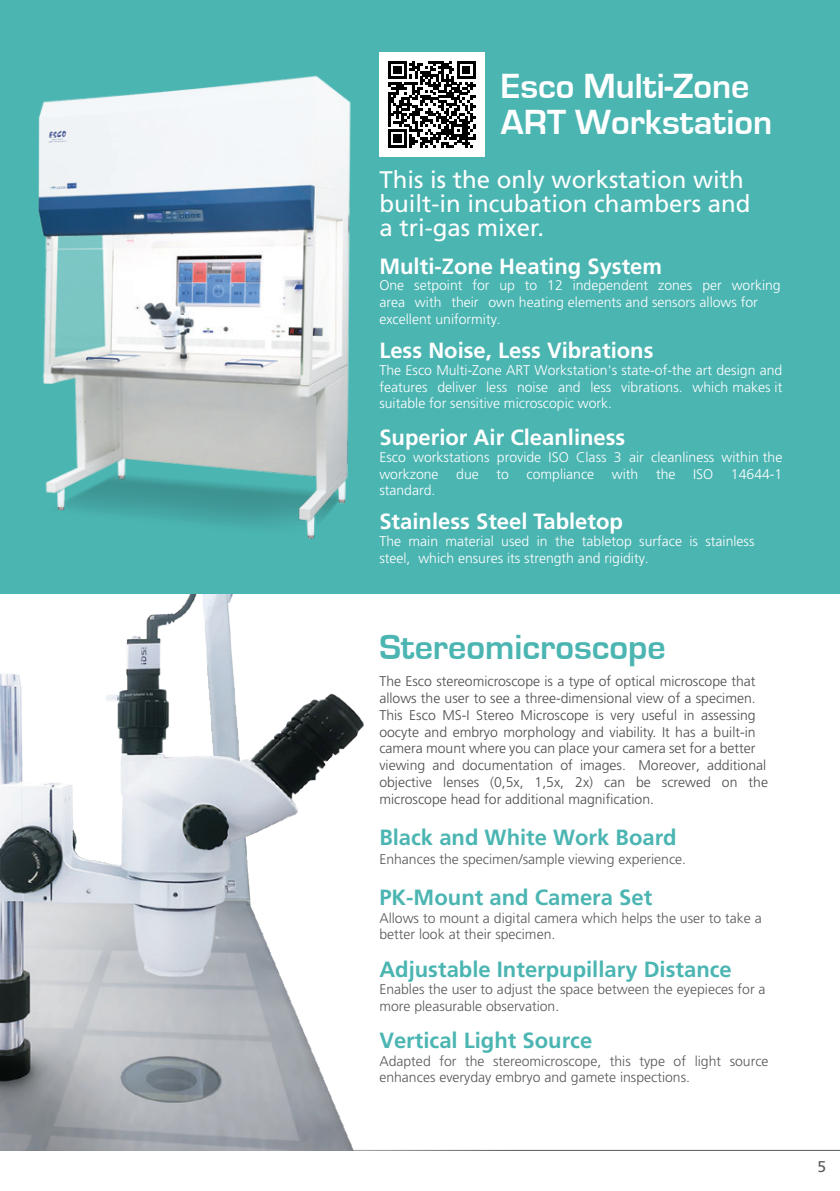
<style>
.page{position:relative;width:840px;height:1191px;background:#fff}
.page>*{position:absolute;margin:0;border:0;box-sizing:border-box;transform-origin:0 0}
.t1{font:700 36px/36px "Eurostile";color:#fff}
.t2{font:700 36px "Eurostile";color:#4bb5b2}
.t3{font:24px/24px "Frutiger LT Std";color:#fff}
.t4{font:700 22px "Frutiger LT Std";color:#4bb5b2}
.t5{font:700 22px "Frutiger LT Std";color:#fff}
.t6{font:15.6px "Frutiger LT Std";color:#57585a}
.t7{font:300 14px/16.8px "Frutiger LT Std";color:#fff}
.t8{font:300 14px/16.8px "Frutiger LT Std";color:#4b4c4d}
.t9{font:300 14px/16.8px "Frutiger LT Std";color:#57585a}
</style>
<div class="page">
<hr style="left:86px;top:1149px;width:753px;height:1px;background:#57585a">
<img style="left:0;top:593px;width:379px;height:557px">
<div style="left:0;top:0;width:839px;height:593px;background:#4bb5b2"></div>
<img style="left:38px;top:75px;width:313px;height:464px">
<div style="left:379px;top:52px;width:105px;height:104px;background:#fff"></div>
<svg style="left:388px;top:61px;width:87px;height:87px"></svg>
<p class="t1" style="left:500px;top:68px;width:272px">Esco Multi-Zone<br>ART Workstation</p>
<p class="t3" style="left:379px;top:168px;width:372px">This is the only workstation with built-in incubation chambers and a tri-gas mixer.</p>
<p class="t5" style="left:379px;top:253px;width:284px">Multi-Zone Heating System</p>
<p class="t7" style="left:379px;top:277px;width:402px">One setpoint for up to 12 independent zones per working area with their own heating elements and sensors allows for excellent uniformity.</p>
<p class="t5" style="left:379px;top:337px;width:275px">Less Noise, Less Vibrations</p>
<p class="t7" style="left:379px;top:362px;width:404px;text-align:justify">The Esco Multi-Zone ART Workstation's state-of-the art design and features deliver less noise and less vibrations. which makes it suitable for sensitive microscopic work.</p>
<p class="t5" style="left:379px;top:424px;width:247px">Superior Air Cleanliness</p>
<p class="t7" style="left:379px;top:449px;width:404px">Esco workstations provide ISO Class 3 air cleanliness within the workzone</p>
<p class="t7" style="left:456px;top:465px;width:24px">due</p>
<p class="t7" style="left:496px;top:465px;width:14px">to</p>
<p class="t7" style="left:526px;top:465px;width:69px">compliance</p>
<p class="t7" style="left:611px;top:465px;width:28px">with</p>
<p class="t7" style="left:655px;top:465px;width:21px">the</p>
<p class="t7" style="left:692px;top:465px;width:22px">ISO</p>
<p class="t7" style="left:730px;top:465px;width:53px">14644-1</p>
<p class="t7" style="left:379px;top:482px;width:58px">standard.</p>
<p class="t5" style="left:379px;top:509px;width:245px">Stainless Steel Tabletop</p>
<p class="t7" style="left:379px;top:533px;width:376px">The main material used in the tabletop surface is stainless steel, which ensures its strength and rigidity.</p>
<p class="t2" style="left:379px;top:627px;width:288px">Stereomicroscope</p>
<p class="t8" style="left:379px;top:673px;width:390px">The Esco stereomicroscope is a type of optical microscope that allows the user to see a three-dimensional view of a specimen.<br>This Esco MS-I Stereo Microscope is very useful in assessing oocyte and embryo morphology and viability. It has a built-in camera mount where you can place your camera set for a better viewing and documentation of images. Moreover, additional objective lenses (0,5x, 1,5x, 2x) can be screwed on the microscope head for additional magnification.</p>
<p class="t4" style="left:379px;top:824px;width:299px">Black and White Work Board</p>
<p class="t9" style="left:379px;top:851px;width:308px">Enhances the specimen/sample viewing experience.</p>
<p class="t4" style="left:379px;top:884px;width:274px">PK-Mount and Camera Set</p>
<p class="t9" style="left:379px;top:909px;width:383px">Allows to mount a digital camera which helps the user to take a better look at their specimen.</p>
<p class="t4" style="left:379px;top:956px;width:354px">Adjustable Interpupillary Distance</p>
<p class="t9" style="left:379px;top:981px;width:387px">Enables the user to adjust the space between the eyepieces for a more pleasurable observation.</p>
<p class="t4" style="left:379px;top:1027px;width:214px">Vertical Light Source</p>
<p class="t9" style="left:379px;top:1052px;width:390px">Adapted for the stereomicroscope, this type of light source enhances everyday embryo and gamete inspections.</p>
<p class="t6" style="left:816px;top:1157px;width:10px">5</p>
</div>
